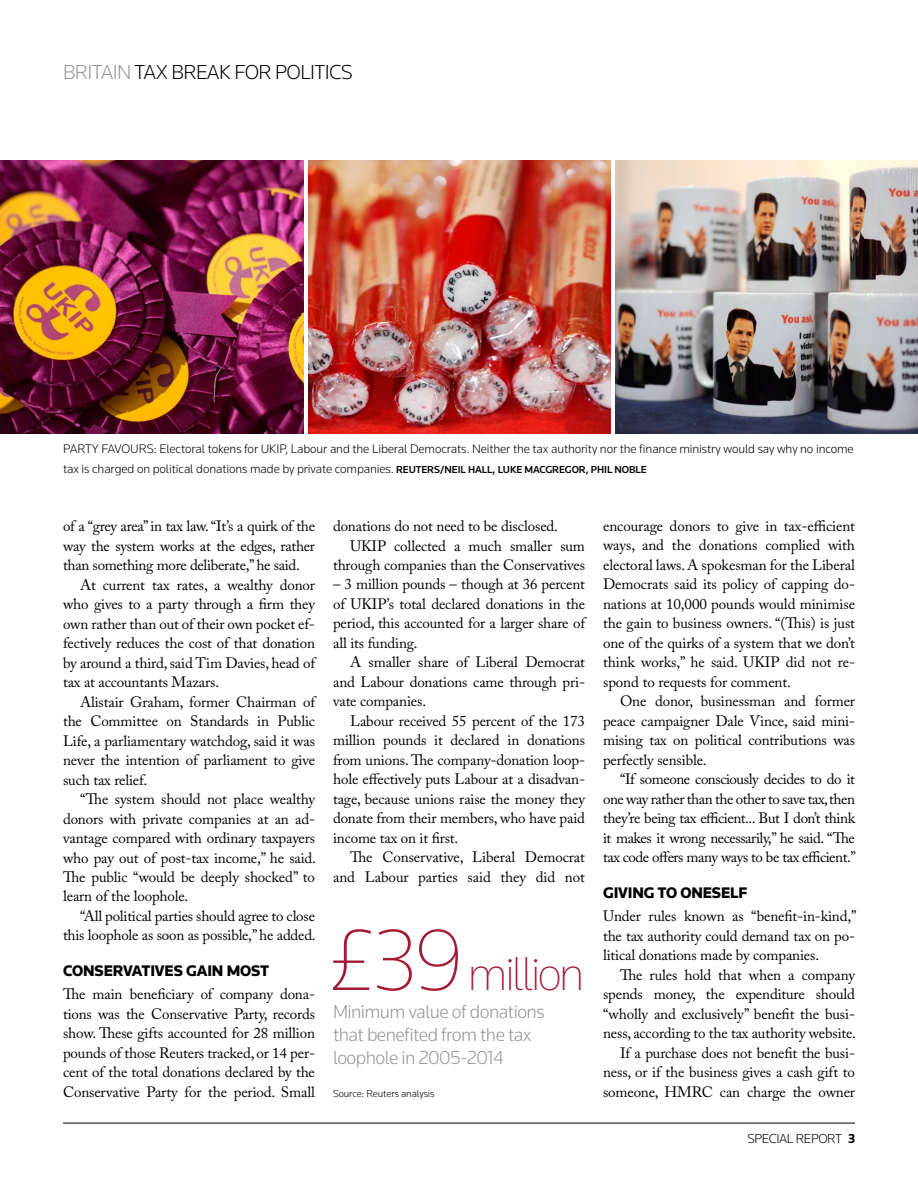
<style>
.page{position:relative;width:918px;height:1188px;background:#fff}
.page>*{position:absolute;margin:0;border:0;box-sizing:border-box;transform-origin:0 0}
.t1{font:200 49.5px "Knowledge";letter-spacing:-.065em;color:#a41a32}
.t2{font:300 21px "Knowledge";letter-spacing:-.03em;color:#000}
.t3{font:300 19.5px/22.5px "Knowledge";letter-spacing:-.03em;color:#939598}
.t4{font:900 15.9px "Knowledge";letter-spacing:-.01em;color:#000}
.t5{font:15px/19.5px "Adobe Caslon Pro";letter-spacing:-.01em;color:#000;text-align:justify}
.t6{font:300 13.5px "Knowledge";letter-spacing:-.03em;color:#000}
.t7{font:300 12.9px/19.5px "Knowledge";letter-spacing:-.01em;color:#000}
.t8{font:300 10.5px "Knowledge";letter-spacing:-.01em;color:#000}
.s1{color:#939598}
.s2{font-weight:500;font-size:10.5px}
.s3{font-size:90px}
.s4{font-weight:700}
</style>
<div class="page">
<hr style="left:63px;top:1123px;width:792px;height:1px;background:#000">
<img style="left:0;top:160px;width:304px;height:274px">
<img style="left:308px;top:160px;width:303px;height:273px">
<img style="left:616px;top:160px;width:302px;height:274px">
<h2 class="t2" style="left:63px;top:59px;width:291px"><span class="s1">BRITAIN</span> TAX BREAK FOR POLITICS</h2>
<p class="t7" style="left:63px;top:439px;width:792px">PARTY FAVOURS: Electoral tokens for UKIP, Labour and the Liberal Democrats. Neither the tax authority nor the finance ministry would say why no income tax is charged on political donations made by private companies. <span class="s2">REUTERS/NEIL HALL, LUKE MACGREGOR, PHIL NOBLE</span></p>
<p class="t5" style="left:63px;top:516px;width:254px">of a “grey area” in tax law. “It’s a quirk of the way the system works at the edges, rather than something more deliberate,” he said.</p>
<p class="t5" style="left:63px;top:575px;width:254px;text-indent:17px">At current tax rates, a wealthy donor who gives to a party through a firm they own rather than out of their own pocket ef&shy;fectively reduces the cost of that donation by around a third, said Tim Davies, head of tax at accountants Mazars.</p>
<p class="t5" style="left:63px;top:692px;width:253px;text-indent:17px">Alistair Graham, former Chairman of the Committee on Standards in Public Life, a parliamentary watchdog, said it was never the intention of parliament to give such tax relief.</p>
<p class="t5" style="left:63px;top:789px;width:255px;text-indent:17px">“The system should not place wealthy donors with private companies at an ad&shy;vantage compared with ordinary taxpayers who pay out of post-tax income,” he said.<br>The public “would be deeply shocked” to learn of the loophole.</p>
<p class="t5" style="left:63px;top:906px;width:254px;text-align:right">“All political parties should agree to close this loophole as soon as possible,” he added.</p>
<p class="t4" style="left:63px;top:961px;width:208px">CONSERVATIVES GAIN MOST</p>
<p class="t5" style="left:63px;top:984px;width:254px">The main beneficiary of company dona&shy;tions was the Conservative Party, records show. These gifts accounted for 28 million pounds of those Reuters tracked, or 14 per&shy;cent of the total donations declared by the Conservative Party for the period. Small</p>
<p class="t5" style="left:333px;top:516px;width:226px">donations do not need to be disclosed.</p>
<p class="t5" style="left:350px;top:536px;width:236px">UKIP collected a much smaller sum</p>
<p class="t5" style="left:333px;top:555px;width:253px">through companies than the Conservatives</p>
<p class="t5" style="left:333px;top:575px;width:254px">– 3 million pounds – though at 36 percent of UKIP’s total declared donations in the period, this accounted for a larger share of all its funding.</p>
<p class="t5" style="left:333px;top:653px;width:254px;text-indent:17px">A smaller share of Liberal Democrat and Labour donations came through pri&shy;vate companies.</p>
<p class="t5" style="left:333px;top:711px;width:254px;text-indent:17px">Labour received 55 percent of the 173 million pounds it declared in donations from unions. The company-donation loop&shy;hole effectively puts Labour at a disadvan&shy;tage, because unions raise the money they donate from their members, who have paid income tax on it first.</p>
<p class="t5" style="left:333px;top:848px;width:254px;text-align:right">The Conservative, Liberal Democrat and Labour parties said they did not</p>
<h1 class="t1" style="left:328px;top:943px;width:259px"><span class="s3">£39</span>million</h1>
<h3 class="t3" style="left:333px;top:1000px;width:213px">Minimum value of donations that benefited from the tax loophole in 2005-2014</h3>
<p class="t8" style="left:333px;top:1087px;width:103px">Source: Reuters analysis</p>
<p class="t5" style="left:603px;top:516px;width:254px">encourage donors to give in tax-efficient ways, and the donations complied with electoral laws. A spokesman for the Liberal Democrats said its policy of capping do&shy;nations at 10,000 pounds would minimise the gain to business owners. “(This) is just one of the quirks of a system that we don’t think works,” he said. UKIP did not re&shy;spond to requests for comment.</p>
<p class="t5" style="left:603px;top:692px;width:254px;text-indent:17px">One donor, businessman and former peace campaigner Dale Vince, said mini&shy;mising tax on political contributions was perfectly sensible.</p>
<p class="t5" style="left:603px;top:770px;width:254px;text-indent:17px">“If someone consciously decides to do it one way rather than the other to save tax, then they’re being tax efficient... But I don’t think it makes it wrong necessarily,” he said. “The tax code offers many ways to be tax efficient.”</p>
<p class="t4" style="left:603px;top:883px;width:146px">GIVING TO ONESELF</p>
<p class="t5" style="left:603px;top:906px;width:255px">Under rules known as “benefit-in-kind,” the tax authority could demand tax on po&shy;litical donations made by companies.</p>
<p class="t5" style="left:603px;top:965px;width:255px;text-align:right">The rules hold that when a company spends money, the expenditure should “wholly and exclusively” benefit the busi&shy;ness, according to the tax authority website.<br>If a purchase does not benefit the busi&shy;ness, or if the business gives a cash gift to someone, HMRC can charge the owner</p>
<p class="t6" style="left:747px;top:1130px;width:109px">SPECIAL REPORT <span class="s4">3</span></p>
</div>
